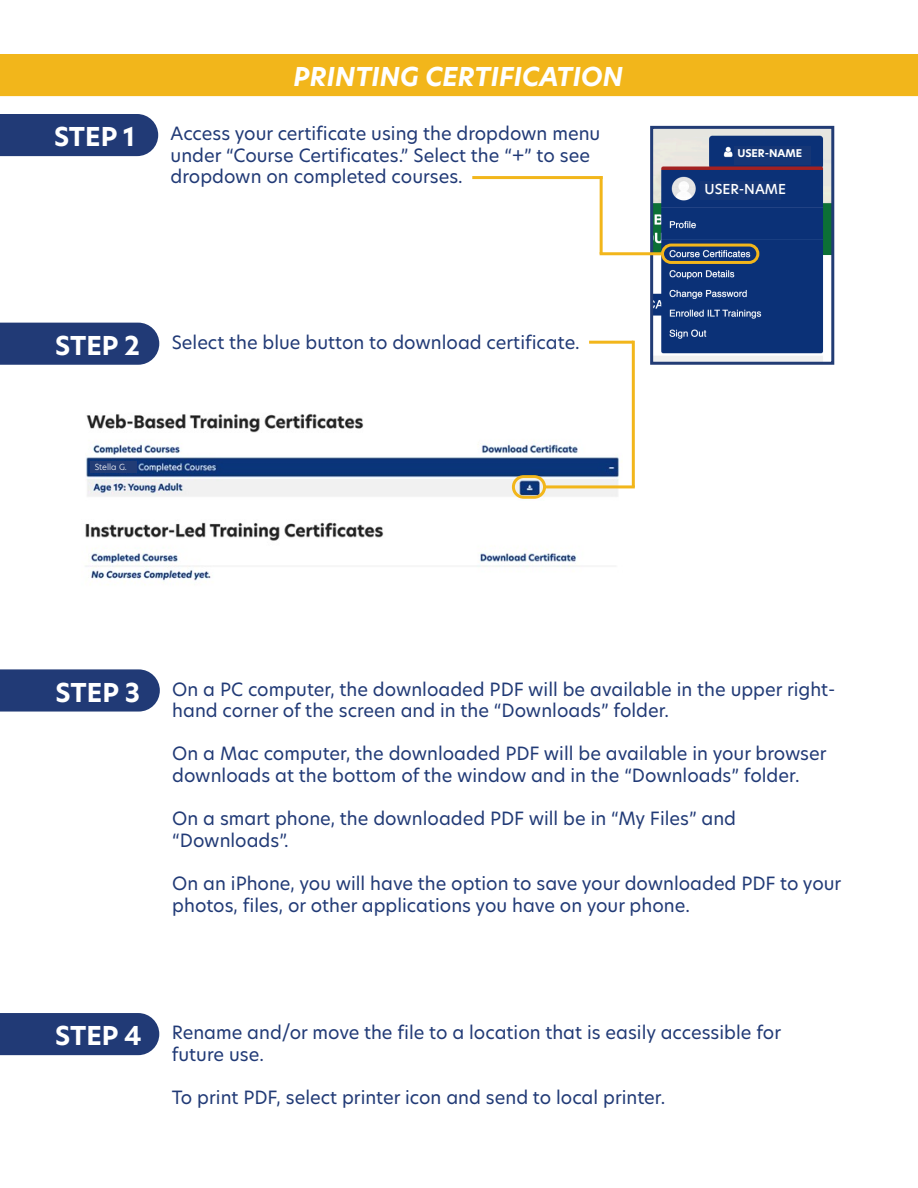
<style>
.page{position:relative;width:918px;height:1188px;background:#fff}
.page>*{position:absolute;margin:0;border:0;box-sizing:border-box;transform-origin:0 0}
.t1{font:italic 700 25.5px "New Hero";color:#fff}
.t2{font:700 25.5px "New Hero";color:#fff}
.Body_Text{font:18px/21.6px "New Hero";color:#213a76}
.t3{font:500 13.5px "New Hero";color:#fff}
.t4{font:700 10.5px "New Hero";color:#fff}
.t5{font:300 8.25px "New Hero";color:#fff}
</style>
<div class="page">
<img style="left:654px;top:130px;width:176px;height:231px">
<div style="left:650px;top:126px;width:184px;height:239px;border:3px solid #223c75"></div>
<div style="left:0;top:114px;width:158px;height:42px;background:#213a76"></div>
<div style="left:0;top:54px;width:918px;height:42px;background:#f2b61b"></div>
<img style="left:86px;top:413px;width:536px;height:84px">
<img style="left:85px;top:522px;width:495px;height:59px">
<div style="left:0;top:323px;width:159px;height:42px;background:#213a76"></div>
<svg style="left:0;top:669px;width:160px;height:43px;background:#2b437c"></svg>
<div style="left:0;top:1013px;width:159px;height:42px;background:#213a76"></div>
<hr style="left:600px;top:252px;width:63px;height:3px;background:#f2b61b">
<div style="left:661px;top:244px;width:98px;height:20px;border:3px solid #f2b61b;border-radius:9px"></div>
<hr style="left:600px;top:176px;width:3px;height:78px;background:#f2b61b">
<div style="left:512px;top:475px;width:34px;height:24px;border:3px solid #f2b61b;border-radius:10px"></div>
<hr style="left:632px;top:341px;width:3px;height:146px;background:#f2b61b">
<hr style="left:472px;top:176px;width:131px;height:3px;background:#f2b61b">
<div style="left:90px;top:461px;width:47px;height:12px;background:#223c75"></div>
<hr style="left:589px;top:341px;width:44px;height:3px;background:#f2b61b">
<hr style="left:543px;top:485px;width:92px;height:3px;background:#f2b61b">
<div style="left:700px;top:181px;width:81px;height:19px;background:#153676"></div>
<div style="left:735px;top:146px;width:76px;height:19px;background:#153676"></div>
<p class="t1" style="left:294px;top:60px;width:331px">PRINTING CERTIFICATION</p>
<p class="t2" style="left:54px;top:120px;width:83px">STEP 1</p>
<p class="Body_Text" style="left:171px;top:123px;width:431px">Access your certificate using the dropdown menu under “Course Certificates.” Select the “+” to see dropdown on completed courses.</p>
<p class="t2" style="left:55px;top:328px;width:86px">STEP 2</p>
<p class="Body_Text" style="left:172px;top:331px;width:410px">Select the blue button to download certificate.</p>
<p class="t5" style="left:95px;top:461px;width:34px">Stella G.</p>
<p class="t4" style="left:737px;top:146px;width:66px">USER-NAME</p>
<p class="t3" style="left:705px;top:180px;width:83px">USER-NAME</p>
<p class="t2" style="left:56px;top:675px;width:86px">STEP 3</p>
<p class="Body_Text" style="left:172px;top:678px;width:665px">On a PC computer, the downloaded PDF will be available in the upper right&shy;hand corner of the screen and in the “Downloads” folder.</p>
<p class="Body_Text" style="left:172px;top:743px;width:656px">On a Mac computer, the downloaded PDF will be available in your browser downloads at the bottom of the window and in the “Downloads” folder.</p>
<p class="Body_Text" style="left:172px;top:808px;width:565px">On a smart phone, the downloaded PDF will be in “My Files” and “Downloads”.</p>
<p class="Body_Text" style="left:172px;top:872px;width:671px">On an iPhone, you will have the option to save your downloaded PDF to your photos, files, or other applications you have on your phone.</p>
<p class="t2" style="left:55px;top:1019px;width:88px">STEP 4</p>
<p class="Body_Text" style="left:172px;top:1022px;width:611px">Rename and/or move the file to a location that is easily accessible for future use.</p>
<p class="Body_Text" style="left:172px;top:1086px;width:495px">To print PDF, select printer icon and send to local printer.</p>
</div>
